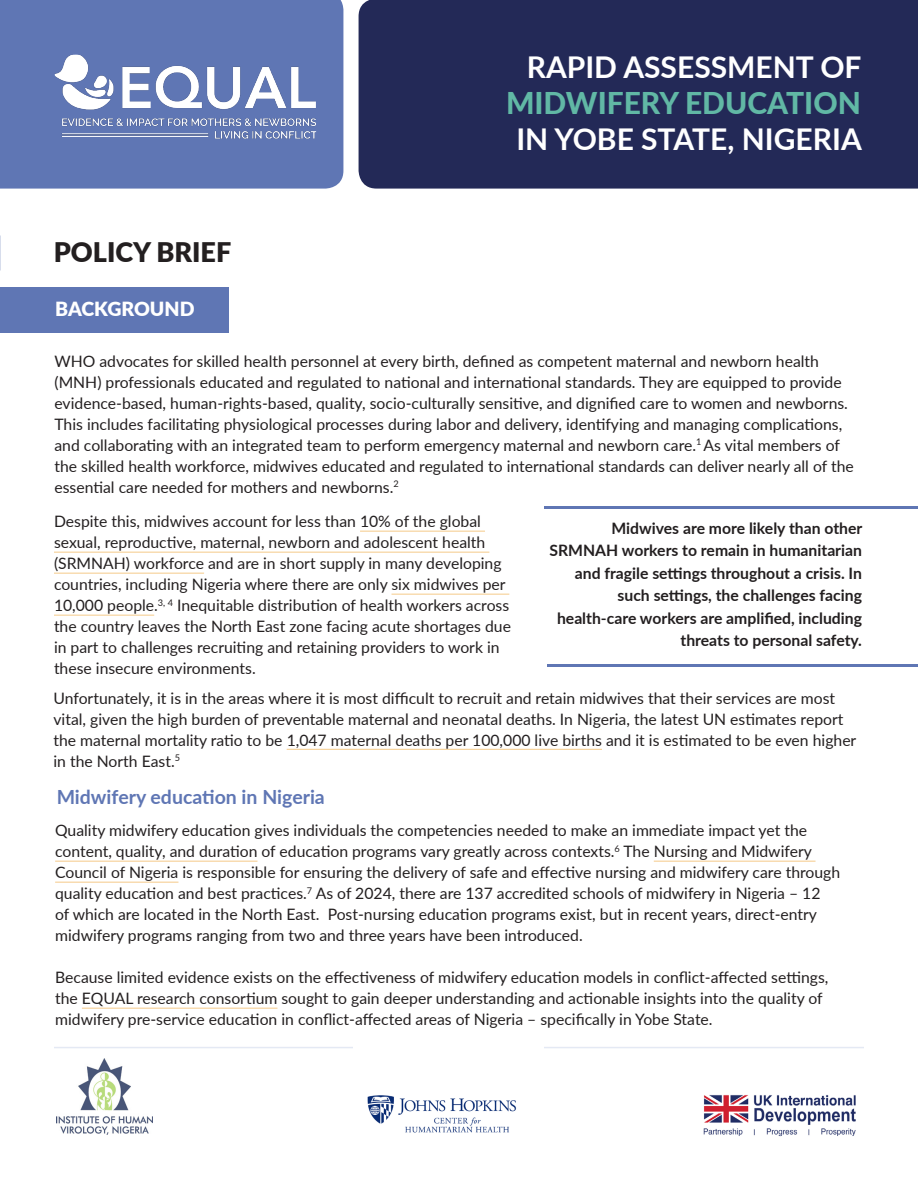
<style>
.page{position:relative;width:918px;height:1188px;background:#fff}
.page>*{position:absolute;margin:0;border:0;box-sizing:border-box;transform-origin:0 0}
.t1{font:700 30px/36px "Lato";color:#fff;text-align:right}
.t2{font:900 27px "Lato";color:#231f20}
.t3{font:700 19.5px "Lato";color:#5f76b4}
.t4{font:900 19.5px "Lato";color:#fff}
.t5{font:15.75px/21px "Lato";color:#231f20}
.t6{font:700 15.75px/22.5px "Lato";color:#231f20;text-align:right}
.s1{font-weight:800;color:#61b8a5}
</style>
<div class="page">
<div style="left:0;top:287px;width:228px;height:46px;background:#5f76b4"></div>
<div style="left:359px;top:0;width:559px;height:189px;background:#232957"></div>
<div style="left:0;top:0;width:343px;height:189px;background:#5f76b4"></div>
<img style="left:55px;top:55px;width:261px;height:86px">
<hr style="left:54px;top:1047px;width:810px;height:1px;background:#e4e9f4">
<hr style="left:360px;top:531px;width:125px;height:1px;background:#f5ca89">
<hr style="left:54px;top:552px;width:435px;height:1px;background:#f5ca89">
<hr style="left:54px;top:573px;width:150px;height:1px;background:#f5ca89">
<hr style="left:392px;top:594px;width:117px;height:1px;background:#f5ca89">
<hr style="left:54px;top:615px;width:100px;height:1px;background:#f5ca89">
<hr style="left:287px;top:749px;width:315px;height:1px;background:#f5ca89">
<hr style="left:55px;top:861px;width:203px;height:1px;background:#f5ca89">
<hr style="left:654px;top:861px;width:162px;height:1px;background:#f5ca89">
<hr style="left:55px;top:882px;width:123px;height:1px;background:#f5ca89">
<hr style="left:82px;top:1008px;width:195px;height:1px;background:#f5ca89">
<hr style="left:544px;top:506px;width:374px;height:3px;background:#5f76b4">
<hr style="left:548px;top:664px;width:370px;height:2px;background:#5f76b4">
<img style="left:56px;top:1058px;width:97px;height:76px">
<img style="left:353px;top:1047px;width:191px;height:86px">
<img style="left:703px;top:1095px;width:153px;height:42px">
<p class="t2" style="left:54px;top:232px;width:179px">POLICY BRIEF</p>
<p class="t4" style="left:55px;top:295px;width:141px">BACKGROUND</p>
<p class="t1" style="left:506px;top:48px;width:357px">RAPID ASSESSMENT OF<br><span class="s1">MIDWIFERY EDUCATION<br></span>IN YOBE STATE, NIGERIA</p>
<p class="t5" style="left:54px;top:350px;width:801px">WHO advocates for skilled health personnel at every birth, defined as competent maternal and newborn health (MNH) professionals educated and regulated to national and international standards. They are equipped to provide evidence-based, human-rights-based, quality, socio-culturally sensitive, and dignified care to women and newborns.<br>This includes facilitating physiological processes during labor and delivery, identifying and managing complications, and collaborating with an integrated team to perform emergency maternal and newborn care.<sup>1</sup> As vital members of the skilled health workforce, midwives educated and regulated to international standards can deliver nearly all of the essential care needed for mothers and newborns.<sup>2</sup></p>
<p class="t5" style="left:54px;top:511px;width:459px">Despite this, midwives account for less than 10% of the global sexual, reproductive, maternal, newborn and adolescent health (SRMNAH) workforce and are in short supply in many developing countries, including Nigeria where there are only six midwives per 10,000 people.<sup>3,</sup> <sup>4</sup> Inequitable distribution of health workers across the country leaves the North East zone facing acute shortages due in part to challenges recruiting and retaining providers to work in these insecure environments.</p>
<p class="t5" style="left:53px;top:687px;width:804px">Unfortunately, it is in the areas where it is most difficult to recruit and retain midwives that their services are most vital, given the high burden of preventable maternal and neonatal deaths. In Nigeria, the latest UN estimates report the maternal mortality ratio to be 1,047 maternal deaths per 100,000 live births and it is estimated to be even higher in the North East.<sup>5</sup></p>
<p class="t6" style="left:550px;top:516px;width:314px">Midwives are more likely than other SRMNAH workers to remain in humanitarian and fragile settings throughout a crisis. In such settings, the challenges facing health-care workers are amplified, including threats to personal safety.</p>
<p class="t3" style="left:57px;top:782px;width:270px">Midwifery education in Nigeria</p>
<p class="t5" style="left:55px;top:820px;width:787px">Quality midwifery education gives individuals the competencies needed to make an immediate impact yet the content, quality, and duration of education programs vary greatly across contexts.<sup>6</sup> The Nursing and Midwifery Council of Nigeria is responsible for ensuring the delivery of safe and effective nursing and midwifery care through quality education and best practices.<sup>7</sup> As of 2024, there are 137 accredited schools of midwifery in Nigeria – 12<br>of which are located in the North East. Post-nursing education programs exist, but in recent years, direct-entry midwifery programs ranging from two and three years have been introduced.</p>
<p class="t5" style="left:55px;top:967px;width:775px">Because limited evidence exists on the effectiveness of midwifery education models in conflict-affected settings, the EQUAL research consortium sought to gain deeper understanding and actionable insights into the quality of midwifery pre-service education in conflict-affected areas of Nigeria – specifically in Yobe State.</p>
</div>
